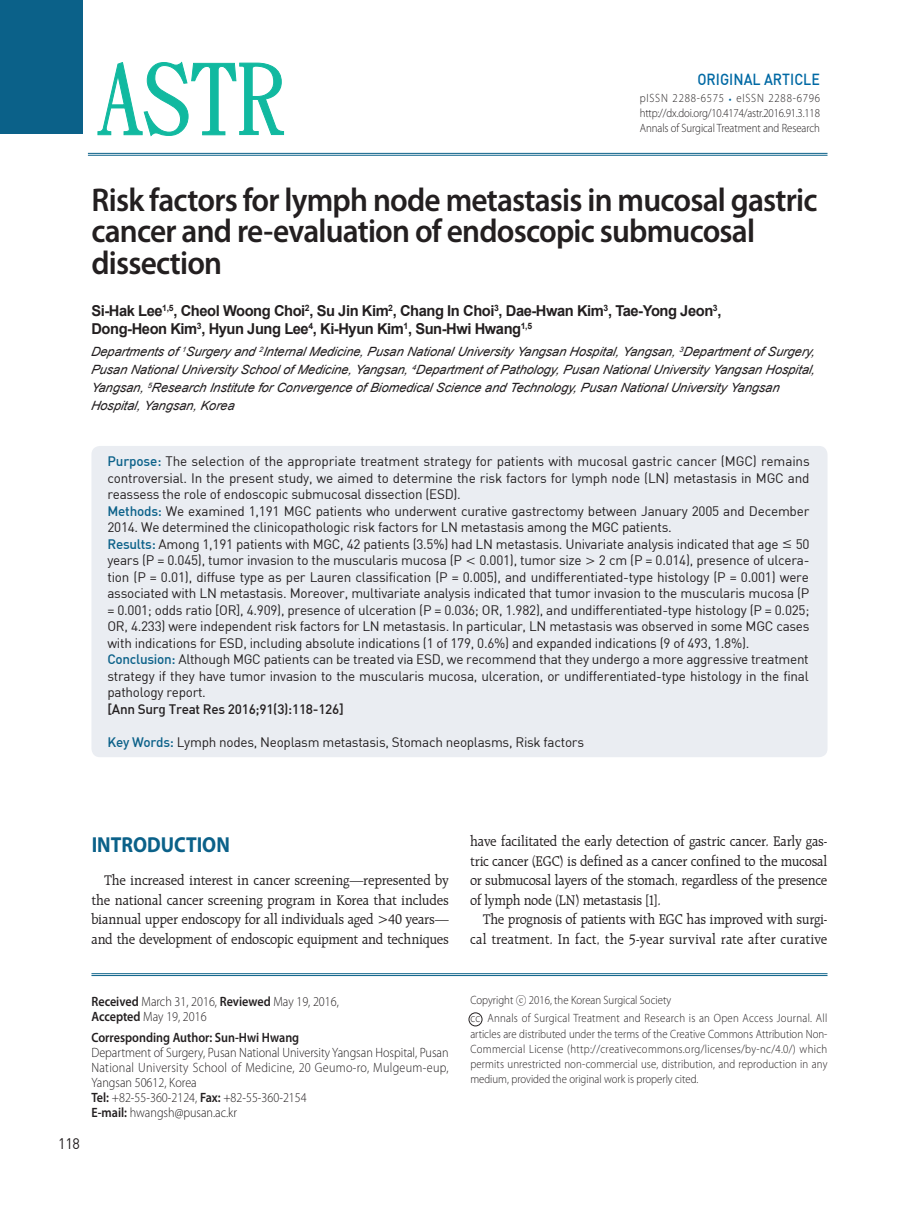
<style>
.page{position:relative;width:919px;height:1217px;background:#fff}
.page>*{position:absolute;margin:0;border:0;box-sizing:border-box;transform-origin:0 0}
.t1{font:600 33px/31.5px "Myriad Pro";letter-spacing:-.025em;color:#231f20;scale:.95 1}
.t2{font:700 21.75px "Myriad Pro";color:#0b6189;scale:.9 1}
.t3{font:15.75px "Dinmed";color:#0069a4;scale:.9 1}
.t4{font:15px/19.5px "Raleigh BT";letter-spacing:-.015em;color:#231f20;text-align:justify;scale:.94 1}
.t5{font:700 15px/18px "Arial";letter-spacing:-.03em;color:#231f20}
.t6{font:15px "Dinreg";color:#231f20;scale:.95 1}
.t7{font:13.5px/16.5px "Dinreg";letter-spacing:-.02em;color:#231f20}
.t8{font:300 13.5px/15px "Myriad Pro";color:#231f20;scale:.9 1}
.t9{font:13.5px "Dinmed";letter-spacing:-.02em;color:#231f20}
.t10{font:600 13.5px "Myriad Pro";color:#231f20;scale:.9 1}
.t11{font:italic 12.75px/18px "Arial";color:#231f20}
.t12{font:300 12px/15px "Myriad Pro";color:#231f20;text-align:justify;scale:.9 1}
.t13{font:300 12px/18px "Myriad Pro";letter-spacing:.025em;color:#231f20;scale:.9 1}
.s1{font-size:12.45px;color:#0069a4}
.s2{font-family:"Dinmed";color:#0b6189}
.s3{font-family:"Raleigh BT"}
.s4{font-weight:600}
.s5{font-family:"Ymjo 420";font-weight:400}
</style>
<div class="page">
<svg style="left:97px;top:61px;width:187px;height:76px"></svg>
<hr style="left:88px;top:153px;width:739px;height:1px;background:#0b6189">
<hr style="left:88px;top:155px;width:739px;height:1px;background:#0b6189">
<div style="left:91px;top:446px;width:736px;height:311px;background:#eaedf2;border-radius:9px"></div>
<div style="left:0;top:0;width:83px;height:134px;background:#0b6189"></div>
<hr style="left:91px;top:973px;width:736px;height:1px;background:#0b6189">
<hr style="left:91px;top:975px;width:736px;height:1px;background:#0b6189">
<div style="left:468px;top:1012px;width:14px;height:13px;border:1px solid #231f20;border-radius:50%"></div>
<p class="t3" style="left:697px;top:69px;width:138px">ORIGINAL ARTICLE</p>
<p class="t12" style="left:639px;top:91px;width:202px">pISSN 2288-6575 <span class="s1">•</span> eISSN 2288-6796 http://dx.doi.org/10.4174/astr.2016.91.3.118<br>Annals of Surgical Treatment and Research</p>
<h1 class="t1" style="left:91px;top:183px;width:765px">Risk factors for lymph node metastasis in mucosal gastric cancer and re-evaluation of endoscopic submucosal dissection</h1>
<p class="t5" style="left:91px;top:302px;width:631px">Si-Hak Lee<sup>1,5</sup>, Cheol Woong Choi<sup>2</sup>, Su Jin Kim<sup>2</sup>, Chang In Choi<sup>3</sup>, Dae-Hwan Kim<sup>3</sup>, Tae-Yong Jeon<sup>3</sup>,<br>Dong-Heon Kim<sup>3</sup>, Hyun Jung Lee<sup>4</sup>, Ki-Hyun Kim<sup>1</sup>, Sun-Hwi Hwang<sup>1,5</sup></p>
<p class="t11" style="left:91px;top:343px;width:728px">Departments of <sup>1</sup>Surgery and <sup>2</sup>Internal Medicine,Pusan National University Yangsan Hospital,Yangsan, <sup>3</sup>Department of Surgery, Pusan National University School of Medicine,Yangsan, <sup>4</sup>Department of Pathology,Pusan National University Yangsan Hospital, Yangsan, <sup>5</sup>Research Institute for Convergence of Biomedical Science and Technology,Pusan National University Yangsan Hospital,Yangsan,Korea</p>
<p class="t7" style="left:107px;top:452px;width:703px"><span class="s2">Purpose:</span> The selection of the appropriate treatment strategy for patients with mucosal gastric cancer (MGC) remains controversial. In the present study, we aimed to determine the risk factors for lymph node (LN) metastasis in MGC and reassess the role of endoscopic submucosal dissection (ESD).<br><span class="s2">Methods:</span> We examined 1,191 MGC patients who underwent curative gastrectomy between January 2005 and December 2014. We determined the clinicopathologic risk factors for LN metastasis among the MGC patients.<br><span class="s2">Results:</span> Among 1,191 patients with MGC, 42 patients (3.5%) had LN metastasis. Univariate analysis indicated that age <span class="s3">≤</span> 50 years (P = 0.045), tumor invasion to the muscularis mucosa (P <span class="s3">&lt;</span> 0.001), tumor size <span class="s3">&gt;</span> 2 cm (P = 0.014), presence of ulcera&shy;tion (P = 0.01), diffuse type as per Lauren classification (P = 0.005), and undifferentiated-type histology (P = 0.001) were associated with LN metastasis. Moreover, multivariate analysis indicated that tumor invasion to the muscularis mucosa (P = 0.001; odds ratio [OR], 4.909), presence of ulceration (P = 0.036; OR, 1.982), and undifferentiated-type histology (P = 0.025; OR, 4.233) were independent risk factors for LN metastasis. In particular, LN metastasis was observed in some MGC cases with indications for ESD, including absolute indications (1 of 179, 0.6%) and expanded indications (9 of 493, 1.8%).<br><span class="s2">Conclusion:</span> Although MGC patients can be treated via ESD, we recommend that they undergo a more aggressive treatment strategy if they have tumor invasion to the muscularis mucosa, ulceration, or undifferentiated-type histology in the final pathology report.</p>
<p class="t9" style="left:107px;top:700px;width:238px">[Ann Surg Treat Res 2016;91(3):118-126]</p>
<p class="t7" style="left:107px;top:733px;width:478px"><span class="s2">Key Words:</span> Lymph nodes, Neoplasm metastasis, Stomach neoplasms, Risk factors</p>
<h2 class="t2" style="left:92px;top:830px;width:155px">INTRODUCTION</h2>
<p class="t4" style="left:91px;top:870px;width:381px;text-indent:13px">The increased interest in cancer screening—represented by the national cancer screening program in Korea that includes biannual upper endoscopy for all individuals aged &gt;40 years— and the development of endoscopic equipment and techniques</p>
<p class="t6" style="left:58px;top:1134px;width:24px">118</p>
<p class="t8" style="left:91px;top:993px;width:276px"><span class="s4">Received</span> March 31, 2016, <span class="s4">Reviewed</span> May 19, 2016,<br><span class="s4">Accepted</span> May 19, 2016</p>
<p class="t10" style="left:91px;top:1028px;width:232px">Corresponding Author: Sun-Hwi Hwang</p>
<p class="t8" style="left:91px;top:1044px;width:398px">Department of Surgery, Pusan National University Yangsan Hospital, Pusan National University School of Medicine, 20 Geumo-ro, Mulgeum-eup, Yangsan 50612, Korea<br><span class="s4">Tel:</span> +82-55-360-2124, <span class="s4">Fax:</span> +82-55-360-2154<br><span class="s4">E-mail:</span> hwangsh@pusan.ac.kr</p>
<p class="t4" style="left:470px;top:831px;width:381px">have facilitated the early detection of gastric cancer. Early gas&shy;tric cancer (EGC) is defined as a cancer confined to the mucosal or submucosal layers of the stomach, regardless of the presence of lymph node (LN) metastasis [1].</p>
<p class="t4" style="left:470px;top:909px;width:381px;text-align:right">The prognosis of patients with EGC has improved with surgi&shy;cal treatment. In fact, the 5-year survival rate after curative</p>
<p class="t13" style="left:470px;top:991px;width:398px">Copyright <span class="s5">ⓒ</span> 2016, the Korean Surgical Society<br>cc Annals of Surgical Treatment and Research is an Open Access Journal. All</p>
<p class="t12" style="left:470px;top:1025px;width:398px">articles are distributed under the terms of the Creative Commons Attribution Non-Commercial License (http://creativecommons.org/licenses/by-nc/4.0/) which permits unrestricted non-commercial use, distribution, and reproduction in any medium, provided the original work is properly cited.</p>
</div>
